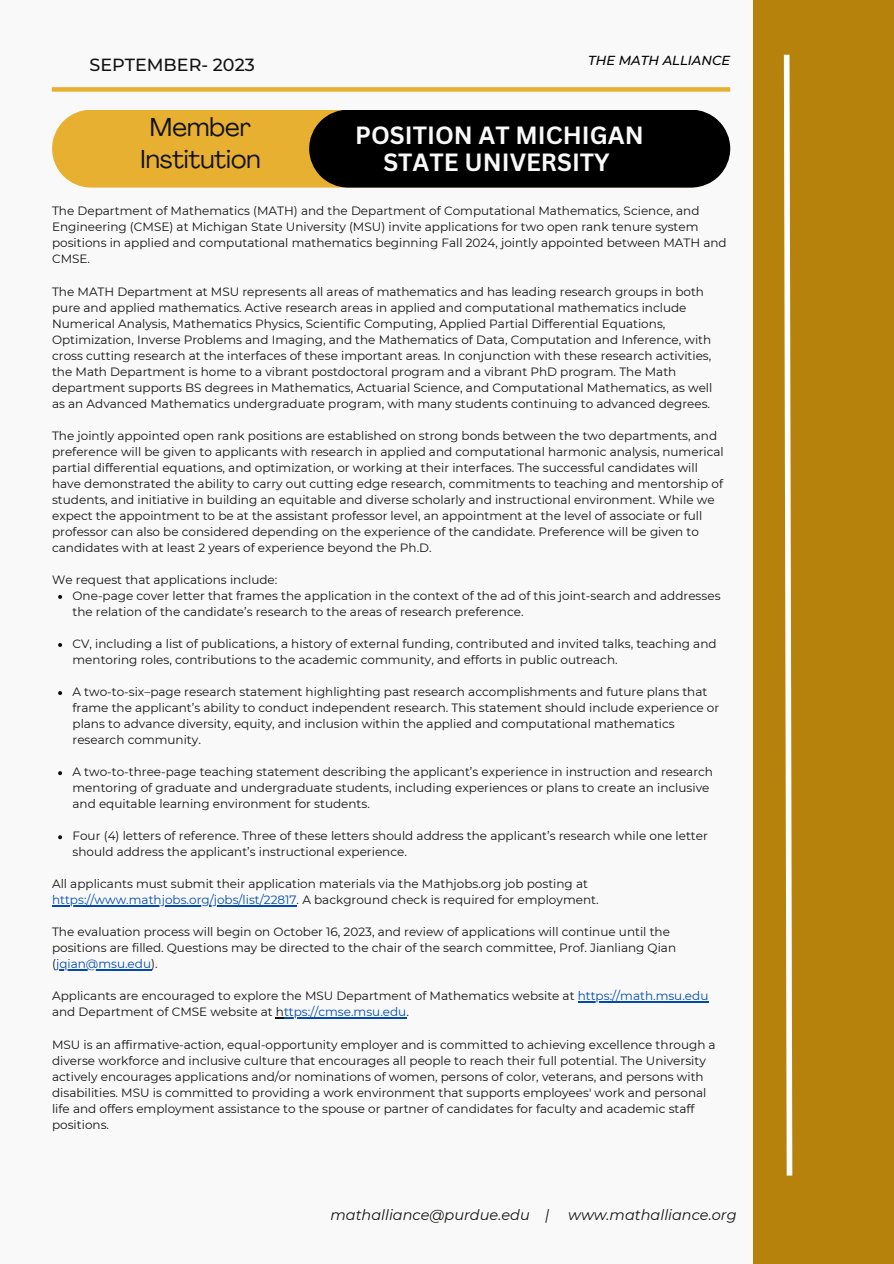
<style>
.page{position:relative;width:894px;height:1264px;background:#fff}
.page>*{position:absolute;margin:0;border:0;box-sizing:border-box;transform-origin:0 0}
.t1{font:25.65px "Agrandir";color:#121212}
.t2{font:700 24.3px/27px "Canva Sans";color:#f9f9f9;text-align:center}
.t3{font:500 17.55px "Montserrat";color:#121212}
.t4{font:italic 14.55px "Montserrat";color:#171310}
.t5{font:italic 500 13.05px "Montserrat";color:#000}
.t6{font:12px/16px "Montserrat";color:#121212}
.s1{color:#004aad}
</style>
<div class="page">
<div style="left:0;top:0;width:893px;height:1263px;background:#f9f9f9"></div>
<div style="left:52px;top:87px;width:678px;height:5px;background:#e8b031"></div>
<div style="left:753px;top:1px;width:140px;height:1262px;background:#b6820b"></div>
<svg style="left:783px;top:54px;width:10px;height:1122px"></svg>
<div style="left:52px;top:110px;width:257px;height:77px;background:#e8b031"></div>
<div style="left:309px;top:110px;width:421px;height:77px;background:#000"></div>
<svg style="left:58px;top:595px;width:4px;height:4px"></svg>
<svg style="left:58px;top:643px;width:4px;height:4px"></svg>
<svg style="left:58px;top:691px;width:4px;height:4px"></svg>
<svg style="left:58px;top:771px;width:4px;height:4px"></svg>
<svg style="left:58px;top:835px;width:4px;height:4px"></svg>
<hr style="left:52px;top:905px;width:244px;height:1px;background:#004aad">
<hr style="left:56px;top:969px;width:95px;height:1px;background:#004aad">
<hr style="left:577px;top:1001px;width:131px;height:1px;background:#004aad">
<hr style="left:284px;top:1017px;width:122px;height:1px;background:#004aad">
<p class="t3" style="left:89px;top:54px;width:167px">SEPTEMBER- 2023</p>
<p class="t1" style="left:150px;top:116px;width:103px">Member</p>
<p class="t1" style="left:140px;top:149px;width:122px">Institution</p>
<p class="t5" style="left:588px;top:52px;width:143px">THE MATH ALLIANCE</p>
<p class="t2" style="left:355px;top:121px;width:290px">POSITION AT MICHIGAN<br>STATE UNIVERSITY</p>
<p class="t6" style="left:52px;top:203px;width:676px">The Department of Mathematics (MATH) and the Department of Computational Mathematics, Science, and Engineering (CMSE) at Michigan State University (MSU) invite applications for two open rank tenure system positions in applied and computational mathematics beginning Fall 2024, jointly appointed between MATH and CMSE.</p>
<p class="t6" style="left:52px;top:283px;width:661px">The MATH Department at MSU represents all areas of mathematics and has leading research groups in both pure and applied mathematics. Active research areas in applied and computational mathematics include Numerical Analysis, Mathematics Physics, Scientific Computing, Applied Partial Differential Equations, Optimization, Inverse Problems and Imaging, and the Mathematics of Data, Computation and Inference, with cross cutting research at the interfaces of these important areas. In conjunction with these research activities, the Math Department is home to a vibrant postdoctoral program and a vibrant PhD program. The Math department supports BS degrees in Mathematics, Actuarial Science, and Computational Mathematics, as well as an Advanced Mathematics undergraduate program, with many students continuing to advanced degrees.</p>
<p class="t6" style="left:52px;top:427px;width:673px">The jointly appointed open rank positions are established on strong bonds between the two departments, and preference will be given to applicants with research in applied and computational harmonic analysis, numerical partial differential equations, and optimization, or working at their interfaces. The successful candidates will have demonstrated the ability to carry out cutting edge research, commitments to teaching and mentorship of students, and initiative in building an equitable and diverse scholarly and instructional environment. While we expect the appointment to be at the assistant professor level, an appointment at the level of associate or full professor can also be considered depending on the experience of the candidate. Preference will be given to candidates with at least 2 years of experience beyond the Ph.D.</p>
<p class="t6" style="left:52px;top:571px;width:227px">We request that applications include:</p>
<p class="t6" style="left:72px;top:587px;width:649px">One-page cover letter that frames the application in the context of the ad of this joint-search and addresses the relation of the candidate’s research to the areas of research preference.</p>
<p class="t6" style="left:72px;top:635px;width:645px">CV, including a list of publications, a history of external funding, contributed and invited talks, teaching and mentoring roles, contributions to the academic community, and efforts in public outreach.</p>
<p class="t6" style="left:72px;top:683px;width:648px">A two-to-six–page research statement highlighting past research accomplishments and future plans that frame the applicant’s ability to conduct independent research. This statement should include experience or plans to advance diversity, equity, and inclusion within the applied and computational mathematics research community.</p>
<p class="t6" style="left:72px;top:763px;width:642px">A two-to-three-page teaching statement describing the applicant’s experience in instruction and research mentoring of graduate and undergraduate students, including experiences or plans to create an inclusive and equitable learning environment for students.</p>
<p class="t6" style="left:72px;top:828px;width:636px">Four (4) letters of reference. Three of these letters should address the applicant’s research while one letter should address the applicant’s instructional experience.</p>
<p class="t6" style="left:52px;top:876px;width:548px">All applicants must submit their application materials via the Mathjobs.org job posting at <span class="s1">https://www.mathjobs.org/jobs/list/22817</span>. A background check is required for employment.</p>
<p class="t6" style="left:52px;top:924px;width:625px">The evaluation process will begin on October 16, 2023, and review of applications will continue until the positions are filled. Questions may be directed to the chair of the search committee, Prof. Jianliang Qian (<span class="s1">jqian@msu.edu</span>).</p>
<p class="t6" style="left:52px;top:988px;width:657px">Applicants are encouraged to explore the MSU Department of Mathematics website at <span class="s1">https://math.msu.edu </span>and Department of CMSE website at h<span class="s1">ttps://cmse.msu.edu</span>.</p>
<p class="t6" style="left:52px;top:1036px;width:665px">MSU is an affirmative-action, equal-opportunity employer and is committed to achieving excellence through a diverse workforce and inclusive culture that encourages all people to reach their full potential. The University actively encourages applications and/or nominations of women, persons of color, veterans, and persons with disabilities. MSU is committed to providing a work environment that supports employees' work and personal life and offers employment assistance to the spouse or partner of candidates for faculty and academic staff positions.</p>
<p class="t4" style="left:330px;top:1205px;width:220px">mathalliance@purdue.edu |</p>
<p class="t4" style="left:568px;top:1205px;width:170px">www.mathalliance.org</p>
</div>
